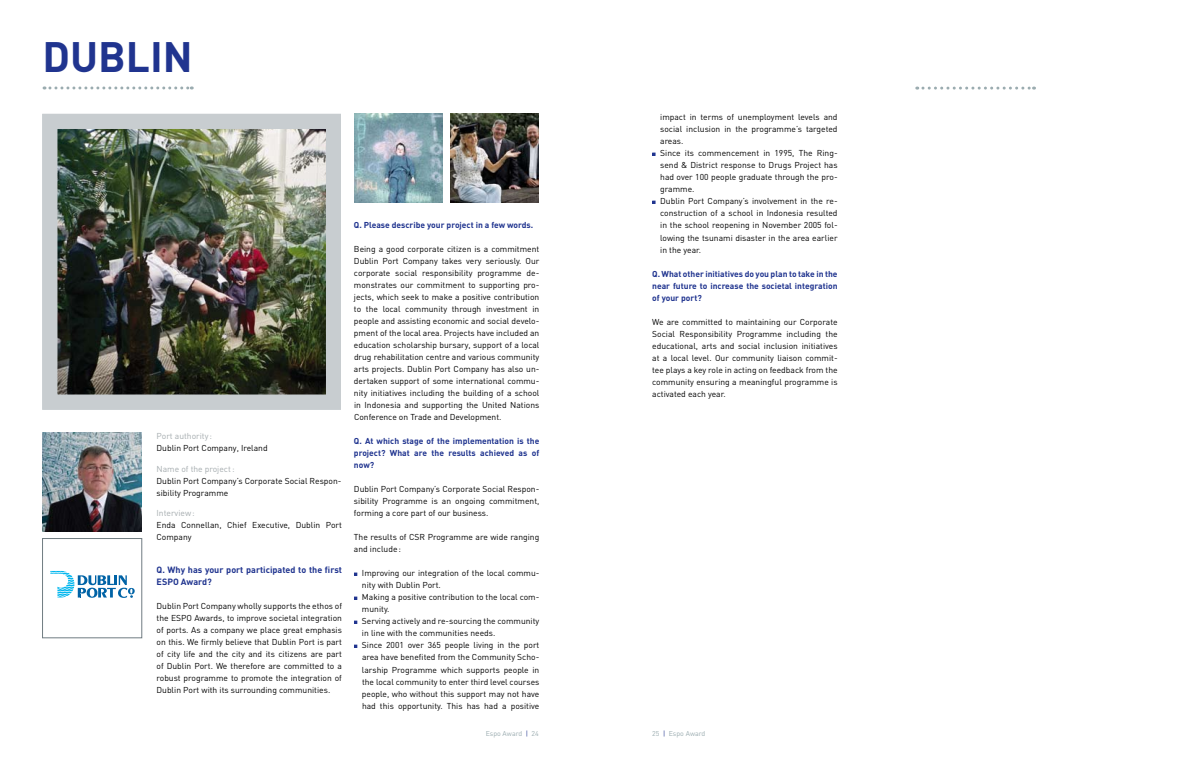
<style>
.page{position:relative;width:1191px;height:766px;background:#fff}
.page>*{position:absolute;margin:0;border:0;box-sizing:border-box;transform-origin:0 0}
.t1{font:700 42px "DIN";color:#20348f}
.t2{font:700 9px/12px "DIN";color:#20348f}
.t3{font:8.5px/12px "DIN";color:#000}
.t4{font:700 8.5px/12px "DIN";color:#20348f;text-align:justify}
.t5{font:7px "DIN";color:#9bacb0}
.s1{color:#a4abae}
.s2{color:#20348f}
</style>
<div class="page">
<svg style="left:44px;top:86px;width:148px;height:3px"></svg>
<img style="left:58px;top:130px;width:267px;height:263px">
<svg style="left:652px;top:152px;width:3px;height:4px"></svg>
<svg style="left:652px;top:200px;width:3px;height:4px"></svg>
<img style="left:43px;top:432px;width:99px;height:99px">
<svg style="left:50px;top:570px;width:85px;height:27px"></svg>
<div style="left:43px;top:538px;width:99px;height:99px;border:1px solid #707c82"></div>
<img style="left:354px;top:114px;width:89px;height:88px">
<img style="left:450px;top:114px;width:89px;height:88px">
<svg style="left:923px;top:87px;width:111px;height:3px"></svg>
<div style="left:42px;top:114px;width:299px;height:295px;border:15px solid #c8cdd0"></div>
<p class="t1" style="left:43px;top:30px;width:52px">Dublin</p>
<p class="t3" style="left:157px;top:430px;width:113px"><span class="s1">Port authority :<br></span>Dublin Port Company, Ireland</p>
<p class="t3" style="left:157px;top:462px;width:186px"><span class="s1">Name of the project:<br></span>Dublin Port Company’s Corporate Social Respon&shy;sibility Programme</p>
<p class="t3" style="left:157px;top:507px;width:187px"><span class="s1">Interview:<br></span>Enda Connellan, Chief Executive, Dublin Port<br>Company</p>
<p class="t2" style="left:157px;top:563px;width:187px">Q. Why has your port participated to the first<br>ESPO Award?</p>
<p class="t3" style="left:156px;top:599px;width:187px;text-align:justify">Dublin Port Company wholly supports the ethos of the ESPO Awards, to improve societal integration of ports. As a company we place great emphasis on this. We firmly believe that Dublin Port is part of city life and the city and its citizens are part of Dublin Port. We therefore are committed to a robust programme to promote the integration of Dublin Port with its surrounding communities.</p>
<p class="t4" style="left:354px;top:218px;width:181px">Q. Please describe your project in a few words.</p>
<p class="t3" style="left:354px;top:243px;width:187px;text-align:justify">Being a good corporate citizen is a commitment Dublin Port Company takes very seriously. Our corporate social responsibility programme de&shy;monstrates our commitment to supporting pro&shy;jects, which seek to make a positive contribution to the local community through investment in people and assisting economic and social develo&shy;pment of the local area. Projects have included an education scholarship bursary, support of a local drug rehabilitation centre and various community arts projects. Dublin Port Company has also un&shy;dertaken support of some international commu&shy;nity initiatives including the building of a school in Indonesia and supporting the United Nations Conference on Trade and Development.</p>
<p class="t4" style="left:354px;top:434px;width:187px">Q. At which stage of the implementation is the project? What are the results achieved as of now?</p>
<p class="t3" style="left:354px;top:483px;width:187px;text-align:justify">Dublin Port Company’s Corporate Social Respon&shy;sibility Programme is an ongoing commitment, forming a core part of our business.</p>
<p class="t3" style="left:354px;top:531px;width:187px">The results of CSR Programme are wide ranging and include:</p>
<p class="t3" style="left:362px;top:567px;width:179px">Improving our integration of the local commu&shy;nity with Dublin Port.<br>Making a positive contribution to the local com&shy;munity.<br>Serving actively and re-sourcing the community in line with the communities needs.<br>Since 2001 over 365 people living in the port area have benefited from the Community Scho&shy;larship Programme which supports people in the local community to enter third level courses people, who without this support may not have had this opportunity. This has had a positive</p>
<p class="t3" style="left:660px;top:111px;width:179px">impact in terms of unemployment levels and social inclusion in the programme’s targeted areas.<br>Since its commencement in 1995, The Ring&shy;send &amp; District response to Drugs Project has had over 100 people graduate through the pro&shy;gramme.<br>Dublin Port Company’s involvement in the re&shy;construction of a school in Indonesia resulted in the school reopening in November 2005 fol&shy;lowing the tsunami disaster in the area earlier in the year.</p>
<p class="t4" style="left:652px;top:267px;width:187px">Q. What other initiatives do you plan to take in the near future to increase the societal integration of your port?</p>
<p class="t3" style="left:652px;top:315px;width:187px;text-align:justify">We are committed to maintaining our Corporate Social Responsibility Programme including the educational, arts and social inclusion initiatives at a local level. Our community liaison commit&shy;tee plays a key role in acting on feedback from the community ensuring a meaningful programme is activated each year.</p>
<p class="t5" style="left:486px;top:728px;width:55px">Espo Award <span class="s2">|</span> 24</p>
<p class="t5" style="left:652px;top:728px;width:55px">25 <span class="s2">|</span> Espo Award</p>
</div>
